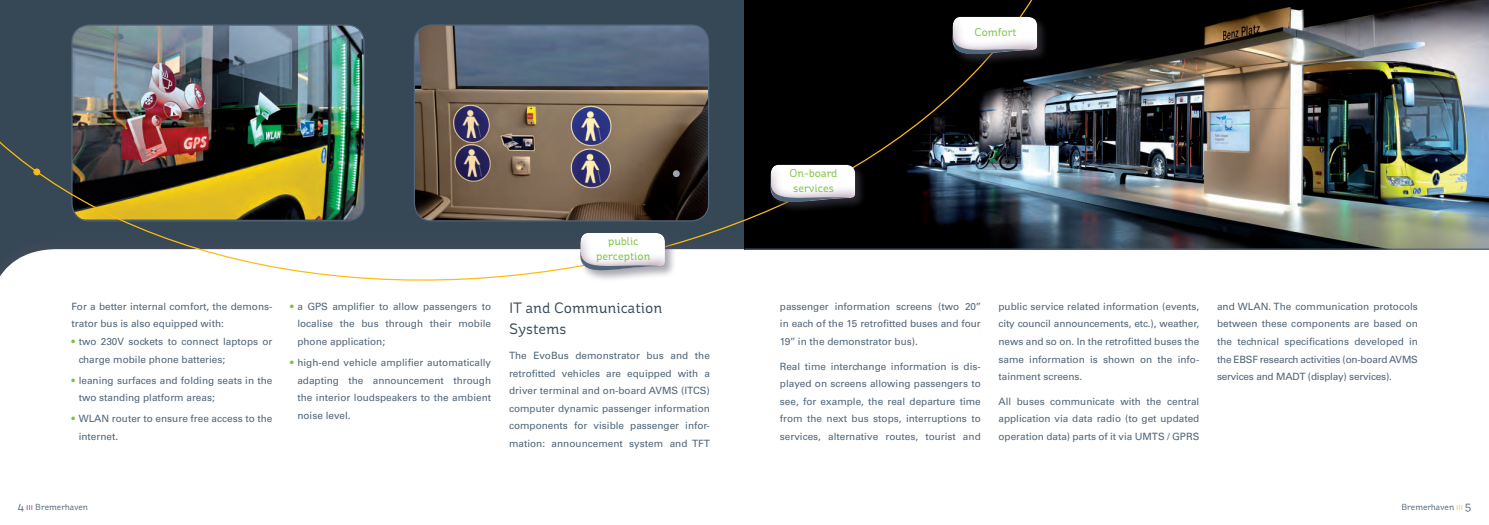
<style>
.page{position:relative;width:1489px;height:525px;background:#fff}
.page>*{position:absolute;margin:0;border:0;box-sizing:border-box;transform-origin:0 0}
.t1{font:15px/21.2px "St Ryde";color:#364756}
.t2{font:11.25px/15px "St Ryde";color:#7bc142;text-align:center}
.t3{font:10px/17.5px "Univers LT Std";color:#516578;text-align:justify}
.t4{font:8.75px "St Ryde";color:#516578}
.s1{color:#7bc142}
.s2{font-size:11.25px}
.s3{color:#812f56}
.s4{color:#fdbc12}
</style>
<div class="page">
<img style="left:1063px;top:0;width:425px;height:248px">
<hr style="left:744px;top:248px;width:744px;height:2px;background:#516578">
<img style="left:0;top:0;width:1063px;height:281px">
<div style="left:578px;top:231px;width:99px;height:51px;background:#545160;opacity:.5"></div>
<div style="left:578px;top:231px;width:87px;height:39px;background:#394a59"></div>
<svg style="left:576px;top:233px;width:89px;height:49px"></svg>
<div style="left:768px;top:163px;width:99px;height:51px;background:#545160;opacity:.5"></div>
<div style="left:768px;top:163px;width:87px;height:39px;background:#53224d;opacity:.75"></div>
<svg style="left:744px;top:165px;width:111px;height:116px"></svg>
<div style="left:950px;top:15px;width:99px;height:51px;background:#545160;opacity:.5"></div>
<div style="left:950px;top:16px;width:87px;height:38px;background:#53224d;opacity:.75"></div>
<svg style="left:948px;top:17px;width:89px;height:49px"></svg>
<div style="left:673px;top:170px;width:6px;height:7px;background:#99a5b4;border-radius:50%"></div>
<div style="left:33px;top:168px;width:7px;height:7px;background:#fdbc12;border-radius:50%"></div>
<p class="t3" style="left:72px;top:297px;width:201px">For a better internal comfort, the demons&shy;trator bus is also equipped with:</p>
<p class="t3" style="left:79px;top:332px;width:195px;text-indent:-7px"><span class="s1">•</span> two 230V sockets to connect laptops or charge mobile phone batteries;</p>
<p class="t3" style="left:79px;top:371px;width:195px;text-indent:-7px"><span class="s1">•</span> leaning surfaces and folding seats in the two standing platform areas;</p>
<p class="t3" style="left:79px;top:409px;width:195px;text-indent:-7px"><span class="s1">•</span> WLAN router to ensure free access to the internet.</p>
<p class="t3" style="left:297px;top:297px;width:195px;text-indent:-7px"><span class="s1">•</span> a GPS amplifier to allow passengers to localise the bus through their mobile phone application;</p>
<p class="t3" style="left:297px;top:353px;width:195px;text-indent:-7px"><span class="s1">•</span> high-end vehicle amplifier automatically adapting the announcement through the interior loudspeakers to the ambient noise level.</p>
<p class="t2" style="left:596px;top:233px;width:56px">public perception</p>
<h1 class="t1" style="left:509px;top:297px;width:155px">IT and Communication<br>Systems</h1>
<p class="t3" style="left:509px;top:346px;width:202px">The EvoBus demonstrator bus and the retrofitted vehicles are equipped with a driver terminal and on-board AVMS (ITCS) computer dynamic passenger information components for visible passenger infor&shy;mation: announcement system and TFT</p>
<p class="t2" style="left:974px;top:25px;width:44px">Comfort</p>
<p class="t2" style="left:789px;top:165px;width:49px">On-board services</p>
<p class="t3" style="left:780px;top:297px;width:202px">passenger information screens (two 20’’ in each of the 15 retrofitted buses and four 19’’ in the demonstrator bus).</p>
<p class="t3" style="left:779px;top:357px;width:202px">Real time interchange information is dis&shy;played on screens allowing passengers to see, for example, the real departure time from the next bus stops, interruptions to services, alternative routes, tourist and</p>
<p class="t3" style="left:998px;top:297px;width:202px">public service related information (events, city council announcements, etc.), weather, news and so on. In the retrofitted buses the same information is shown on the info&shy;tainment screens.</p>
<p class="t3" style="left:998px;top:392px;width:202px">All buses communicate with the central application via data radio (to get updated operation data) parts of it via UMTS / GPRS</p>
<p class="t3" style="left:1216px;top:297px;width:202px">and WLAN. The communication protocols between these components are based on the technical specifications developed in the EBSF research activities (on-board AVMS services and MADT (display) services).</p>
<p class="t4" style="left:18px;top:501px;width:72px"><span class="s2">4</span> <span class="s3">ııı</span> Bremerhaven</p>
<p class="t4" style="left:1401px;top:501px;width:71px">Bremerhaven <span class="s4">ııı</span> <span class="s2">5</span></p>
</div>
